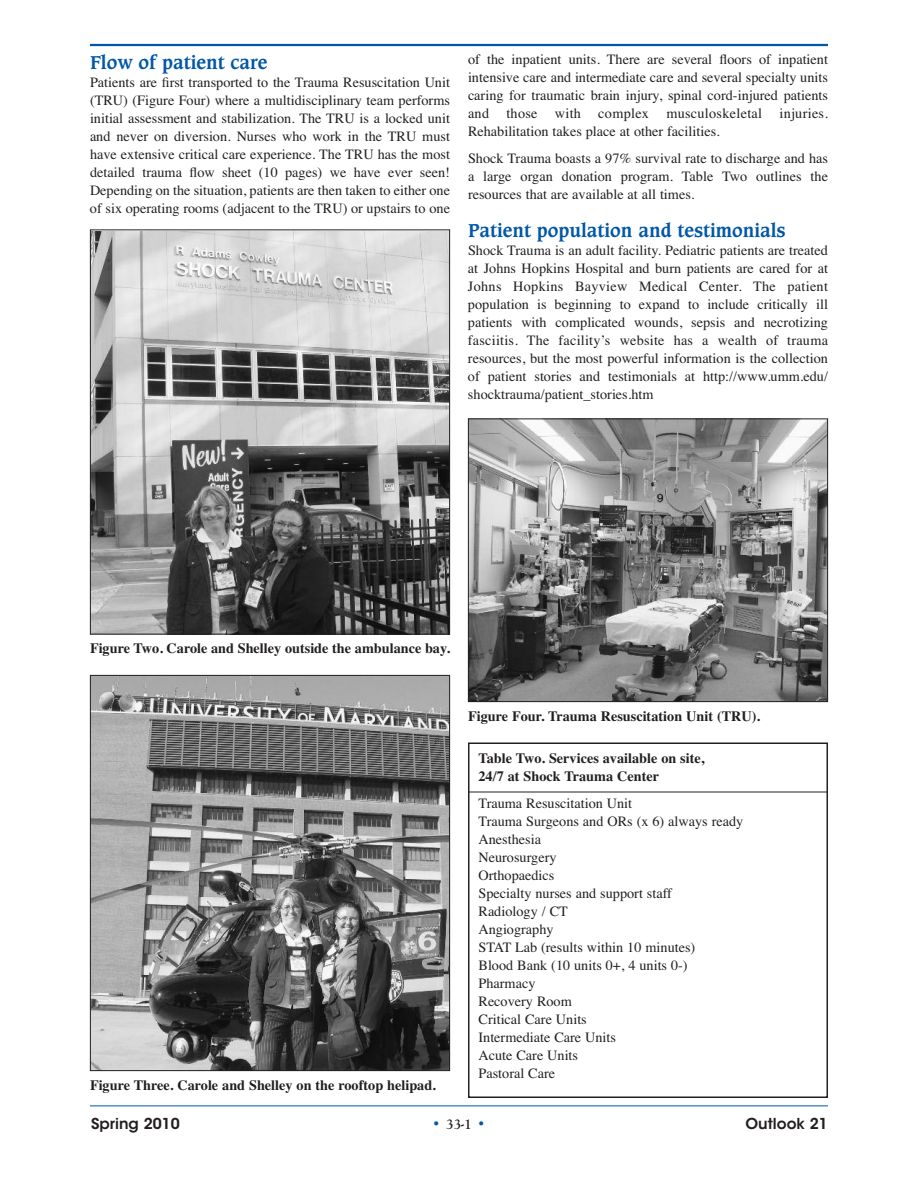
<style>
.page{position:relative;width:918px;height:1188px;background:#fff}
.page>*{position:absolute;margin:0;border:0;box-sizing:border-box;transform-origin:0 0}
.t1{font:700 18px "Caxton";color:#0157a8}
.t2{font:600 15px "ITC Avant Garde Std";color:#231f20}
.t3{font:700 15px "Goudy Old Style T";color:#231f20}
.t4{font:14.25px/18px "Times";color:#231f20;text-align:justify}
.t5{font:700 14.25px/18px "Times";color:#231f20}
.s1{font-family:"ITC Avant Garde Std";font-weight:600;color:#0157a8}
</style>
<div class="page">
<hr style="left:90px;top:44px;width:738px;height:2px;background:#0157a8">
<hr style="left:90px;top:1106px;width:738px;height:1px;background:#0157a8">
<div style="left:468px;top:742px;width:360px;height:356px;border:2px solid #231f20"></div>
<hr style="left:468px;top:792px;width:360px;height:1px;background:#231f20">
<img style="left:92px;top:232px;width:356px;height:400px">
<div style="left:90px;top:230px;width:360px;height:404px;border:1px solid #231f20"></div>
<img style="left:92px;top:677px;width:356px;height:392px">
<div style="left:90px;top:675px;width:360px;height:396px;border:1px solid #231f20"></div>
<img style="left:470px;top:420px;width:356px;height:280px">
<div style="left:468px;top:418px;width:360px;height:284px;border:1px solid #231f20"></div>
<p class="t1" style="left:90px;top:54px;width:179px">Flow of patient care</p>
<p class="t4" style="left:90px;top:73px;width:362px">Patients are first transported to the Trauma Resuscitation Unit (TRU) (Figure Four) where a multidisciplinary team performs initial assessment and stabilization. The TRU is a locked unit and never on diversion. Nurses who work in the TRU must have extensive critical care experience. The TRU has the most detailed trauma flow sheet (10 pages) we have ever seen!<br>Depending on the situation, patients are then taken to either one of six operating rooms (adjacent to the TRU) or upstairs to one</p>
<p class="t4" style="left:468px;top:50px;width:362px">of the inpatient units. There are several floors of inpatient intensive care and intermediate care and several specialty units caring for traumatic brain injury, spinal cord-injured patients and those with complex musculoskeletal injuries.<br>Rehabilitation takes place at other facilities.</p>
<p class="t4" style="left:468px;top:149px;width:362px">Shock Trauma boasts a 97% survival rate to discharge and has a large organ donation program. Table Two outlines the resources that are available at all times.</p>
<p class="t1" style="left:468px;top:222px;width:319px">Patient population and testimonials</p>
<p class="t4" style="left:468px;top:241px;width:362px">Shock Trauma is an adult facility. Pediatric patients are treated at Johns Hopkins Hospital and burn patients are cared for at Johns Hopkins Bayview Medical Center. The patient population is beginning to expand to include critically ill patients with complicated wounds, sepsis and necrotizing fasciitis. The facility’s website has a wealth of trauma resources, but the most powerful information is the collection of patient stories and testimonials at http://www.umm.edu/ shocktrauma/patient_stories.htm</p>
<p class="t5" style="left:90px;top:639px;width:361px">Figure Two. Carole and Shelley outside the ambulance bay.</p>
<p class="t5" style="left:90px;top:1076px;width:347px">Figure Three. Carole and Shelley on the rooftop helipad.</p>
<p class="t5" style="left:468px;top:707px;width:294px">Figure Four. Trauma Resuscitation Unit (TRU).</p>
<p class="t5" style="left:478px;top:749px;width:227px">Table Two. Services available on site,<br>24/7 at Shock Trauma Center</p>
<p class="t4" style="left:478px;top:794px;width:266px;text-align:left">Trauma Resuscitation Unit<br>Trauma Surgeons and ORs (x 6) always ready<br>Anesthesia<br>Neurosurgery<br>Orthopaedics<br>Specialty nurses and support staff<br>Radiology / CT<br>Angiography<br>STAT Lab (results within 10 minutes)<br>Blood Bank (10 units 0+, 4 units 0-)<br>Pharmacy<br>Recovery Room<br>Critical Care Units<br>Intermediate Care Units<br>Acute Care Units<br>Pastoral Care</p>
<p class="t2" style="left:91px;top:1118px;width:90px">Spring 2010</p>
<p class="t3" style="left:432px;top:1115px;width:56px"><span class="s1">•</span> 33-1 <span class="s1">•</span></p>
<p class="t2" style="left:746px;top:1118px;width:84px">Outlook 21</p>
</div>
